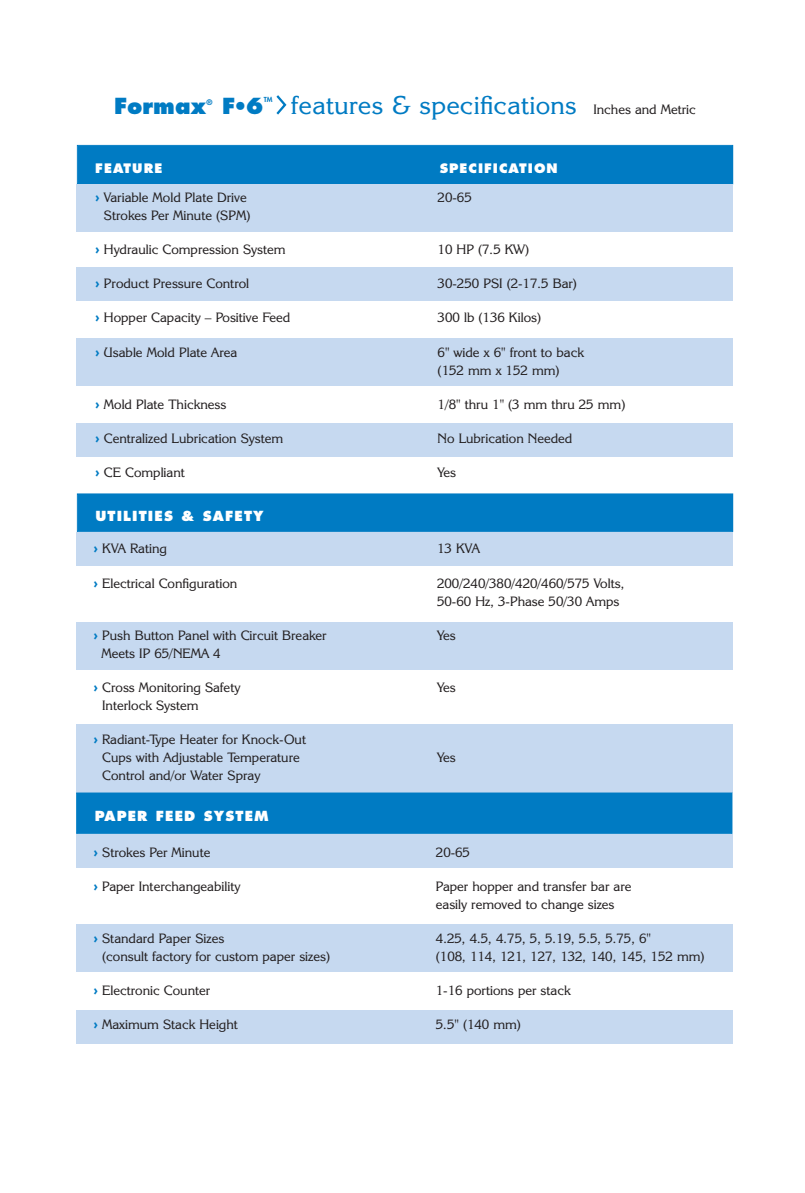
<style>
.page{position:relative;width:805px;height:1193px;background:#fff}
.page>*{position:absolute;margin:0;border:0;box-sizing:border-box;transform-origin:0 0}
.t1{font:300 57.45px "Futura";color:#007bc3}
.t2{font:25.05px "Korinna Std";color:#007bc3}
.t3{font:800 21.45px "Futura";color:#007bc3}
.t4{font:13.5px/18px "Korinna IT Cby BT";color:#231f20}
.t5{font:800 13.5px "Futura";letter-spacing:.085em;color:#fff}
.t6{font:800 12.75px "Futura";letter-spacing:.085em;color:#fff}
.t7{font:800 7.5px "Futura";color:#007bc3}
.t8{font:800 6.75px "Futura Std";color:#007bc3}
.s1{font-family:"Korinna IT Cby BT";font-size:13.5px;color:#231f20}
.s2{font-family:"Futura";font-weight:800;color:#007bc3}
</style>
<div class="page">
<div style="left:76px;top:1010px;width:657px;height:34px;background:#c6d9f0"></div>
<div style="left:76px;top:924px;width:657px;height:47px;background:#c6d9f0"></div>
<div style="left:76px;top:834px;width:657px;height:33px;background:#c6d9f0"></div>
<div style="left:76px;top:724px;width:657px;height:68px;background:#c6d9f0"></div>
<div style="left:76px;top:622px;width:657px;height:47px;background:#c6d9f0"></div>
<div style="left:76px;top:532px;width:657px;height:34px;background:#c6d9f0"></div>
<div style="left:76px;top:423px;width:657px;height:34px;background:#c6d9f0"></div>
<div style="left:76px;top:338px;width:657px;height:47px;background:#c6d9f0"></div>
<div style="left:78px;top:494px;width:654px;height:37px;background:#007bc3"></div>
<div style="left:77px;top:493px;width:656px;height:39px;border:1px solid #007bc3"></div>
<div style="left:78px;top:146px;width:654px;height:37px;background:#007bc3"></div>
<div style="left:77px;top:145px;width:656px;height:39px;border:1px solid #007bc3"></div>
<div style="left:76px;top:184px;width:657px;height:47px;background:#c6d9f0"></div>
<div style="left:76px;top:267px;width:657px;height:34px;background:#c6d9f0"></div>
<div style="left:77px;top:793px;width:654px;height:40px;background:#007bc3"></div>
<div style="left:76px;top:792px;width:656px;height:42px;border:1px solid #007bc3"></div>
<h3 class="t3" style="left:114px;top:96px;width:94px">Formax</h3>
<p class="t7" style="left:206px;top:99px;width:7px">®</p>
<h3 class="t3" style="left:222px;top:96px;width:43px">F•6</h3>
<p class="t8" style="left:264px;top:96px;width:10px">TM</p>
<h1 class="t1" style="left:272px;top:76px;width:17px">›</h1>
<h2 class="t2" style="left:291px;top:96px;width:406px">features &amp; specifications <span class="s1">Inches and Metric</span></h2>
<p class="t6" style="left:95px;top:163px;width:69px">FEATURE</p>
<p class="t6" style="left:439px;top:163px;width:119px">SPECIFICATION</p>
<p class="t4" style="left:95px;top:190px;width:153px"><span class="s2">›</span> Variable Mold Plate Drive</p>
<p class="t4" style="left:437px;top:190px;width:36px">20-65</p>
<p class="t4" style="left:104px;top:208px;width:148px">Strokes Per Minute (SPM)</p>
<p class="t4" style="left:95px;top:242px;width:192px"><span class="s2">›</span> Hydraulic Compression System</p>
<p class="t4" style="left:437px;top:242px;width:93px">10 HP (7.5 KW)</p>
<p class="t4" style="left:95px;top:276px;width:156px"><span class="s2">›</span> Product Pressure Control</p>
<p class="t4" style="left:437px;top:276px;width:141px">30-250 PSI (2-17.5 Bar)</p>
<p class="t4" style="left:95px;top:310px;width:197px"><span class="s2">›</span> Hopper Capacity – Positive Feed</p>
<p class="t4" style="left:437px;top:310px;width:105px">300 lb (136 Kilos)</p>
<p class="t4" style="left:95px;top:344px;width:144px"><span class="s2">›</span> Usable Mold Plate Area</p>
<p class="t4" style="left:437px;top:344px;width:148px">6" wide x 6" front to back (152 mm x 152 mm)</p>
<p class="t4" style="left:95px;top:397px;width:133px"><span class="s2">›</span> Mold Plate Thickness</p>
<p class="t4" style="left:437px;top:397px;width:189px">1/8" thru 1" (3 mm thru 25 mm)</p>
<p class="t4" style="left:95px;top:431px;width:190px"><span class="s2">›</span> Centralized Lubrication System</p>
<p class="t4" style="left:437px;top:431px;width:136px">No Lubrication Needed</p>
<p class="t4" style="left:95px;top:465px;width:91px"><span class="s2">›</span> CE Compliant</p>
<p class="t4" style="left:437px;top:465px;width:20px">Yes</p>
<p class="t5" style="left:95px;top:510px;width:170px">UTILITIES &amp; SAFETY</p>
<p class="t4" style="left:93px;top:541px;width:75px"><span class="s2">›</span> KVA Rating</p>
<p class="t4" style="left:437px;top:541px;width:44px">13 KVA</p>
<p class="t4" style="left:93px;top:575px;width:145px"><span class="s2">›</span> Electrical Configuration</p>
<p class="t4" style="left:437px;top:575px;width:189px">200/240/380/420/460/575 Volts,<br>50-60 Hz, 3-Phase 50/30 Amps</p>
<p class="t4" style="left:93px;top:627px;width:235px"><span class="s2">›</span> Push Button Panel with Circuit Breaker</p>
<p class="t4" style="left:437px;top:627px;width:20px">Yes</p>
<p class="t4" style="left:101px;top:645px;width:121px">Meets IP 65/NEMA 4</p>
<p class="t4" style="left:93px;top:680px;width:148px"><span class="s2">›</span> Cross Monitoring Safety</p>
<p class="t4" style="left:437px;top:680px;width:20px">Yes</p>
<p class="t4" style="left:102px;top:698px;width:98px">Interlock System</p>
<p class="t4" style="left:93px;top:732px;width:214px;text-align:center"><span class="s2">›</span> Radiant-Type Heater for Knock-Out<br>Cups with Adjustable Temperature</p>
<p class="t4" style="left:437px;top:750px;width:20px">Yes</p>
<p class="t4" style="left:102px;top:768px;width:159px">Control and/or Water Spray</p>
<p class="t5" style="left:95px;top:810px;width:176px">PAPER FEED SYSTEM</p>
<p class="t4" style="left:93px;top:844px;width:118px"><span class="s2">›</span> Strokes Per Minute</p>
<p class="t4" style="left:436px;top:844px;width:36px">20-65</p>
<p class="t4" style="left:93px;top:878px;width:148px"><span class="s2">›</span> Paper Interchangeability</p>
<p class="t4" style="left:436px;top:878px;width:197px">Paper hopper and transfer bar are easily removed to change sizes</p>
<p class="t4" style="left:93px;top:931px;width:132px"><span class="s2">›</span> Standard Paper Sizes</p>
<p class="t4" style="left:436px;top:931px;width:217px">4.25, 4.5, 4.75, 5, 5.19, 5.5, 5.75, 6"</p>
<p class="t4" style="left:102px;top:949px;width:229px">(consult factory for custom paper sizes)</p>
<p class="t4" style="left:436px;top:949px;width:270px">(108, 114, 121, 127, 132, 140, 145, 152 mm)</p>
<p class="t4" style="left:93px;top:983px;width:118px"><span class="s2">›</span> Electronic Counter</p>
<p class="t4" style="left:436px;top:983px;width:136px">1-16 portions per stack</p>
<p class="t4" style="left:93px;top:1017px;width:146px"><span class="s2">›</span> Maximum Stack Height</p>
<p class="t4" style="left:436px;top:1017px;width:87px">5.5" (140 mm)</p>
</div>
